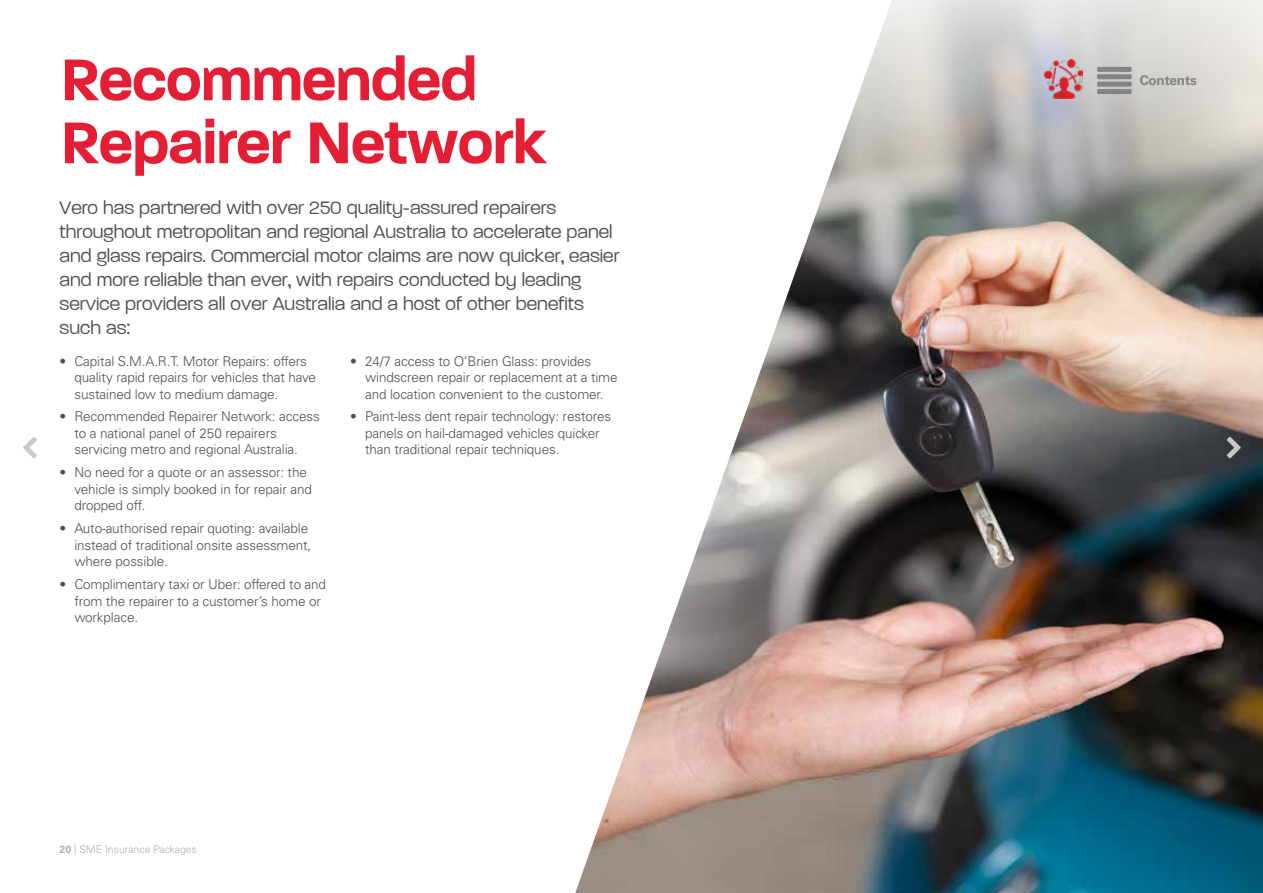
<style>
.page{position:relative;width:1263px;height:893px;background:#fff}
.page>*{position:absolute;margin:0;border:0;box-sizing:border-box;transform-origin:0 0}
.t1{font:600 69px/63px "V Paralucent";letter-spacing:-.02em;color:#e41f35}
.t2{font:300 21px/24px "V Paralucent";color:#4d4f52}
.t3{font:300 13.5px/16.5px "Univers LT Std";letter-spacing:-.01em;color:#4d4f52}
.t4{font:700 13.5px "Univers LT Std";letter-spacing:-.01em;color:#838284}
.t5{font:300 10.5px "Univers LT Std";color:#b1adad}
.s1{font-weight:700}
</style>
<div class="page">
<img style="left:575px;top:0;width:688px;height:893px">
<img style="left:1044px;top:60px;width:38px;height:38px">
<svg style="left:1097px;top:67px;width:35px;height:27px"></svg>
<svg style="left:1227px;top:436px;width:14px;height:22px"></svg>
<h1 class="t1" style="left:61px;top:48px;width:488px">Recommended<br>Repairer Network</h1>
<p class="t2" style="left:60px;top:196px;width:561px">Vero has partnered with over 250 quality-assured repairers throughout metropolitan and regional Australia to accelerate panel and glass repairs. Commercial motor claims are now quicker, easier and more reliable than ever, with repairs conducted by leading service providers all over Australia and a host of other benefits such as:</p>
<p class="t3" style="left:74px;top:353px;width:243px;text-indent:-15px">• Capital S.M.A.R.T. Motor Repairs: offers quality rapid repairs for vehicles that have sustained low to medium damage.</p>
<p class="t3" style="left:74px;top:408px;width:247px;text-indent:-15px">• Recommended Repairer Network: access to a national panel of 250 repairers servicing metro and regional Australia.</p>
<p class="t3" style="left:74px;top:464px;width:239px;text-indent:-15px">• No need for a quote or an assessor: the vehicle is simply booked in for repair and dropped off.</p>
<p class="t3" style="left:74px;top:520px;width:238px;text-indent:-15px">• Auto-authorised repair quoting: available instead of traditional onsite assessment, where possible.</p>
<p class="t3" style="left:74px;top:576px;width:253px;text-indent:-15px">• Complimentary taxi or Uber: offered to and from the repairer to a customer’s home or workplace.</p>
<p class="t3" style="left:365px;top:352px;width:254px;text-indent:-15px">• 24/7 access to O’Brien Glass: provides windscreen repair or replacement at a time and location convenient to the customer.</p>
<p class="t3" style="left:365px;top:408px;width:248px;text-indent:-15px">• Paint-less dent repair technology: restores panels on hail-damaged vehicles quicker than traditional repair techniques.</p>
<p class="t5" style="left:60px;top:842px;width:139px"><span class="s1">20</span> | SME Insurance Packages</p>
<p class="t4" style="left:1140px;top:73px;width:59px">Contents</p>
</div>
